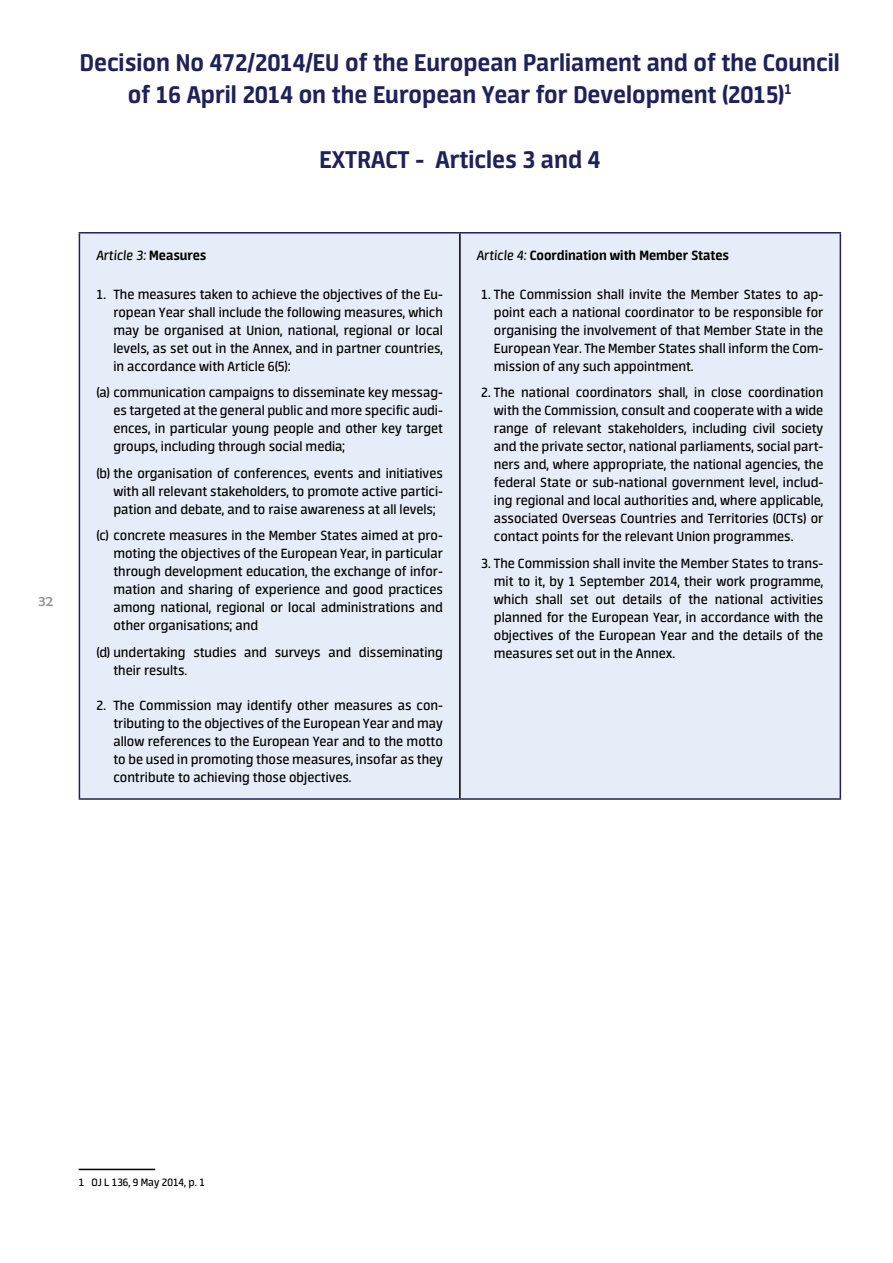
<style>
.page{position:relative;width:893px;height:1263px;background:#fff}
.page>*{position:absolute;margin:0;border:0;box-sizing:border-box;transform-origin:0 0}
.t1{font:700 27px/32.4px "Neuron Angled";color:#20215a;text-align:center}
.t2{font:15px/18px "Neuron Angled";color:#000;text-align:justify}
.t3{font:700 15px "Neuron Angled";color:#000}
.t4{font:italic 15px "Neuron Angled";color:#000}
.t5{font:15px "Berlin Sans FB";color:#939598}
.t6{font:12px "Neuron Angled";color:#000}
.s1{font-weight:700;font-style:normal}
.s2{font-weight:400;font-style:italic}
</style>
<div class="page">
<div style="left:80px;top:234px;width:760px;height:564px;background:#e6edf8"></div>
<hr style="left:79px;top:232px;width:381px;height:2px;background:#20215a">
<hr style="left:79px;top:234px;width:1px;height:564px;background:#20215a">
<hr style="left:460px;top:232px;width:381px;height:2px;background:#20215a">
<hr style="left:840px;top:234px;width:1px;height:564px;background:#20215a">
<hr style="left:79px;top:798px;width:381px;height:2px;background:#20215a">
<hr style="left:460px;top:798px;width:381px;height:2px;background:#20215a">
<hr style="left:459px;top:234px;width:2px;height:564px;background:#000">
<hr style="left:79px;top:1169px;width:76px;height:1px;background:#000">
<h1 class="t1" style="left:80px;top:46px;width:762px">Decision No 472/2014/EU of the European Parliament and of the Council of 16 April 2014 on the European Year for Development (2015)<sup>1</sup></h1>
<h1 class="t1" style="left:319px;top:143px;width:282px">EXTRACT - Articles 3 and 4</h1>
<p class="t5" style="left:39px;top:592px;width:16px">32</p>
<p class="t4" style="left:96px;top:247px;width:112px">Article 3: <span class="s1">Measures</span></p>
<p class="t2" style="left:113px;top:285px;width:331px;text-indent:-17px">1. The measures taken to achieve the objectives of the Eu&shy;ropean Year shall include the following measures, which may be organised at Union, national, regional or local levels, as set out in the Annex, and in partner countries, in accordance with Article 6(5):</p>
<p class="t2" style="left:113px;top:384px;width:331px;text-indent:-17px">(a) communication campaigns to disseminate key messag&shy;es targeted at the general public and more specific audi&shy;ences, in particular young people and other key target groups, including through social media;</p>
<p class="t2" style="left:113px;top:464px;width:331px;text-indent:-17px">(b) the organisation of conferences, events and initiatives with all relevant stakeholders, to promote active partici&shy;pation and debate, and to raise awareness at all levels;</p>
<p class="t2" style="left:113px;top:527px;width:331px;text-indent:-17px">(c) concrete measures in the Member States aimed at pro&shy;moting the objectives of the European Year, in particular through development education, the exchange of infor&shy;mation and sharing of experience and good practices among national, regional or local administrations and other organisations; and</p>
<p class="t2" style="left:113px;top:643px;width:331px;text-indent:-17px">(d) undertaking studies and surveys and disseminating their results.</p>
<p class="t2" style="left:113px;top:696px;width:331px;text-indent:-17px">2. The Commission may identify other measures as con&shy;tributing to the objectives of the European Year and may allow references to the European Year and to the motto to be used in promoting those measures, insofar as they contribute to achieving those objectives.</p>
<p class="t3" style="left:477px;top:246px;width:254px"><span class="s2">Article 4:</span> Coordination with Member States</p>
<p class="t2" style="left:494px;top:285px;width:331px;text-indent:-13px">1. The Commission shall invite the Member States to ap&shy;point each a national coordinator to be responsible for organising the involvement of that Member State in the European Year. The Member States shall inform the Com&shy;mission of any such appointment.</p>
<p class="t2" style="left:494px;top:384px;width:331px;text-indent:-13px">2. The national coordinators shall, in close coordination with the Commission, consult and cooperate with a wide range of relevant stakeholders, including civil society and the private sector, national parliaments, social part&shy;ners and, where appropriate, the national agencies, the federal State or sub-national government level, includ&shy;ing regional and local authorities and, where applicable, associated Overseas Countries and Territories (OCTs) or contact points for the relevant Union programmes.</p>
<p class="t2" style="left:494px;top:554px;width:331px;text-indent:-13px">3. The Commission shall invite the Member States to trans&shy;mit to it, by 1 September 2014, their work programme, which shall set out details of the national activities planned for the European Year, in accordance with the objectives of the European Year and the details of the measures set out in the Annex.</p>
<p class="t6" style="left:79px;top:1176px;width:128px">1 OJ L 136, 9 May 2014, p. 1</p>
</div>
